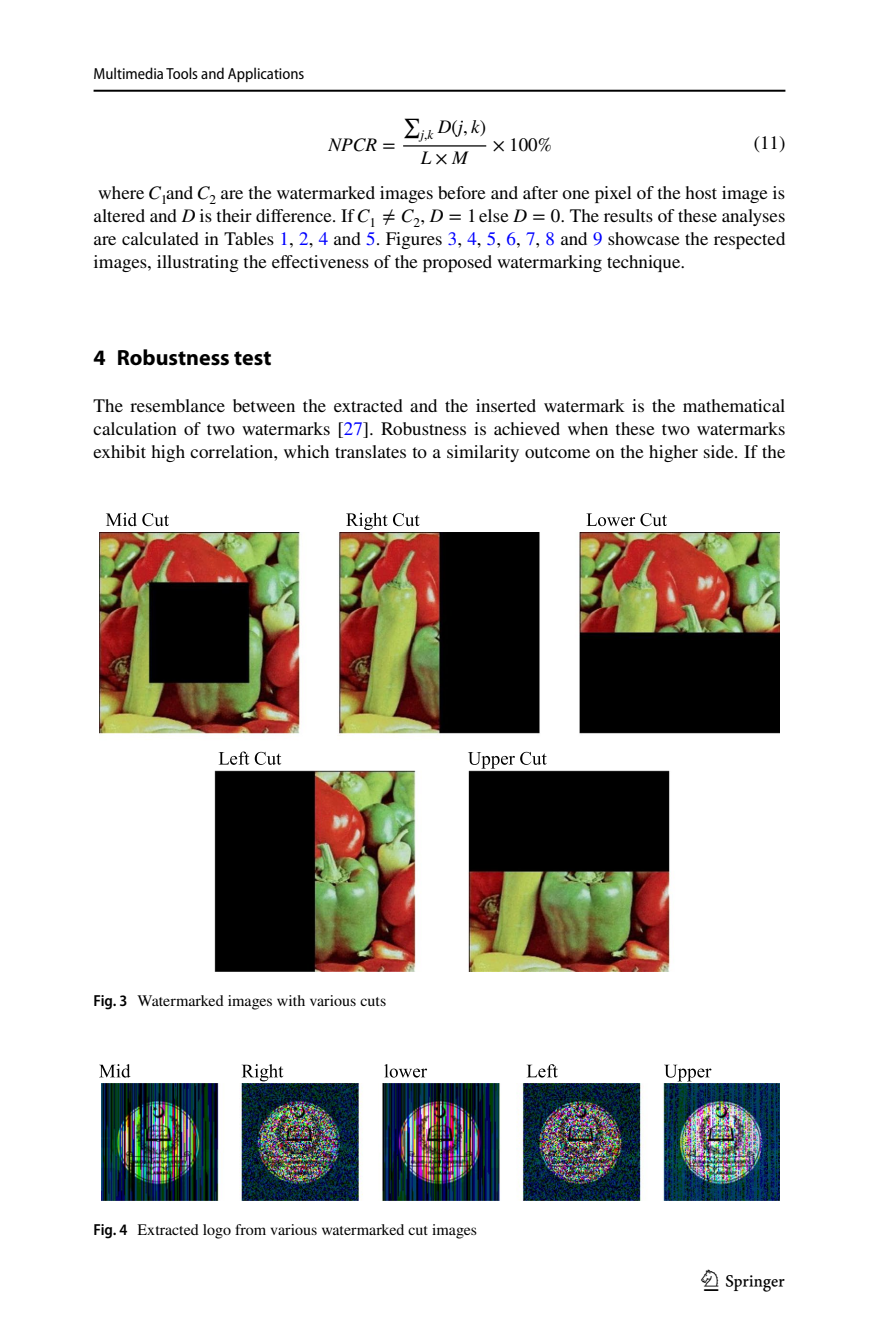
<style>
.page{position:relative;width:879px;height:1333px;background:#fff}
.page>*{position:absolute;margin:0;border:0;box-sizing:border-box;transform-origin:0 0}
.t1{font:30px "Springnew Regular 5";color:#000}
.t2{font:700 22px "Myriad Pro";color:#000}
.t3{font:19px/23px "STIX";color:#000;text-align:justify}
.t4{font:19px/30.8px "STIX General Italic 23";color:#000}
.t5{font:19px "STIX General Regular 19";color:#000}
.t6{font:19px "STIX Math Extensions Regular 9";color:#000}
.t7{font:16px "STIX";color:#000}
.t8{font:semi-condensed 16px "Myriad Pro";color:#000}
.s1{font-family:"STIX Math Regular 21"}
.s2{font-family:"STIX General Regular 19"}
.s3{font-family:"STIX General Italic 24"}
.s4{font-family:"STIX General Italic 25"}
.s5{font-family:"STIX General Italic 26"}
.s6{font-family:"STIX General Italic 27"}
.s7{font-family:"STIX Math Calligraphy Regular 2"}
.s8{font-family:"STIX General Italic 21"}
.s9{font-family:"STIX Math Regular 19"}
.s10{font-family:"STIX General Regular 17"}
.s11{font-family:"STIX General Italic 22"}
.s12{font-family:"STIX Math Regular 20"}
.s13{font-family:"STIX General Regular 18"}
.s14{color:#00f}
.s15{font-family:"Myriad Pro";font-weight:600;font-stretch:semi-condensed}
</style>
<div class="page">
<hr style="left:94px;top:90px;width:691px;height:2px;background:#000">
<hr style="left:403px;top:145px;width:83px;height:1px;background:#000">
<img style="left:99px;top:532px;width:681px;height:439px">
<svg style="left:219px;top:751px;width:62px;height:13px"></svg>
<svg style="left:468px;top:751px;width:79px;height:17px"></svg>
<svg style="left:106px;top:513px;width:63px;height:13px"></svg>
<svg style="left:346px;top:513px;width:73px;height:17px"></svg>
<svg style="left:586px;top:513px;width:81px;height:13px"></svg>
<img style="left:102px;top:1083px;width:678px;height:117px">
<svg style="left:99px;top:1064px;width:32px;height:13px"></svg>
<svg style="left:242px;top:1064px;width:41px;height:17px"></svg>
<svg style="left:384px;top:1064px;width:43px;height:13px"></svg>
<svg style="left:526px;top:1064px;width:32px;height:13px"></svg>
<svg style="left:664px;top:1064px;width:47px;height:17px"></svg>
<p class="t8" style="left:94px;top:65px;width:212px">Multimedia Tools and Applications</p>
<p class="t6" style="left:403px;top:102px;width:19px">∑</p>
<p class="t4" style="left:420px;top:113px;width:67px"><sub>j</sub><sub>,</sub><sub>k</sub> D<span class="s1">(</span>j<span class="s2">,</span> k<span class="s1">)<br></span>L<span class="s1">×</span>M</p>
<p class="t4" style="left:328px;top:131px;width:68px">NPCR <span class="s1">=</span></p>
<p class="t3" style="left:754px;top:132px;width:33px">(11)</p>
<p class="t5" style="left:493px;top:138px;width:61px"><span class="s1">×</span> 100<span class="s1">%</span></p>
<p class="t3" style="left:94px;top:182px;width:693px">where <span class="s3">C</span><sub>1</sub>and <span class="s4">C</span><sub>2</sub> are the watermarked images before and after one pixel of the host image is altered and <span class="s5">D</span> is their difference. If <span class="s6">C</span><sub>1</sub> <span class="s7">≠</span> <span class="s6">C</span><sub>2</sub>, <span class="s8">D</span> <span class="s9">=</span> <span class="s10">1</span> else <span class="s11">D</span> <span class="s12">=</span> <span class="s13">0</span>. The results of these analyses are calculated in Tables <span class="s14">1</span>, <span class="s14">2</span>, <span class="s14">4</span> and <span class="s14">5</span>. Figures <span class="s14">3</span>, <span class="s14">4</span>, <span class="s14">5</span>, <span class="s14">6</span>, <span class="s14">7</span>, <span class="s14">8</span> and <span class="s14">9</span> showcase the respected images, illustrating the effectiveness of the proposed watermarking technique.</p>
<p class="t2" style="left:94px;top:343px;width:179px">4 Robustness test</p>
<p class="t3" style="left:94px;top:395px;width:693px">The resemblance between the extracted and the inserted watermark is the mathematical calculation of two watermarks [<span class="s14">27</span>]. Robustness is achieved when these two watermarks exhibit high correlation, which translates to a similarity outcome on the higher side. If the</p>
<p class="t7" style="left:94px;top:989px;width:294px"><span class="s15">Fig. 3</span> Watermarked images with various cuts</p>
<p class="t7" style="left:94px;top:1218px;width:385px"><span class="s15">Fig. 4</span> Extracted logo from various watermarked cut images</p>
<h1 class="t1" style="left:704px;top:1269px;width:83px">1 3</h1>
</div>
